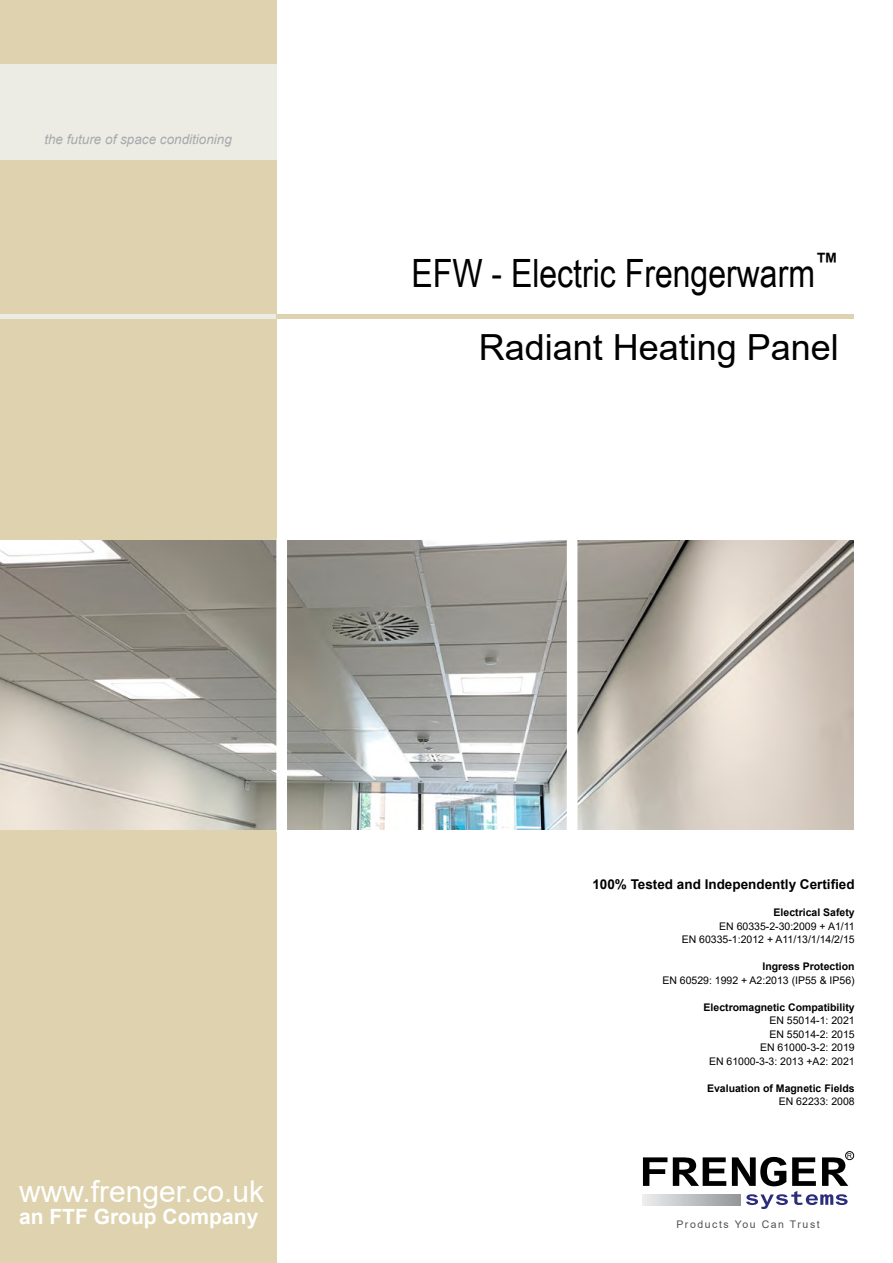
<style>
.page{position:relative;width:893px;height:1263px;background:#fff}
.page>*{position:absolute;margin:0;border:0;box-sizing:border-box;transform-origin:0 0}
.t1{font:39px "Arial Narrow";color:#000}
.t2{font:36px "Arial";color:#000}
.t3{font:30px "Arial";color:#fff}
.t4{font:700 21px "Arial";color:#fff}
.t5{font:700 13.5px "Arial";color:#000}
.t6{font:italic 13.5px "Arial";color:#a7a9ac}
.t7{font:10.5px/13.5px "Arial";color:#000;text-align:right}
.t8{font:700 10.5px "Arial";color:#000}
.t9{font:10.5px "Arial";letter-spacing:.15em;color:#525252}
</style>
<div class="page">
<div style="left:0;top:0;width:276px;height:1263px;background:#ded3ae"></div>
<img style="left:0;top:540px;width:854px;height:289px">
<div style="left:0;top:64px;width:276px;height:95px;background:#ecece5"></div>
<div style="left:0;top:314px;width:276px;height:5px;background:#ecece5"></div>
<div style="left:276px;top:314px;width:578px;height:5px;background:#ded3ae"></div>
<svg style="left:643px;top:1157px;width:24px;height:29px"></svg>
<svg style="left:673px;top:1157px;width:53px;height:29px"></svg>
<div style="left:845px;top:1151px;width:9px;height:9px;border:1px solid #000;border-radius:50%"></div>
<svg style="left:732px;top:1153px;width:120px;height:56px"></svg>
<svg style="left:642px;top:1194px;width:99px;height:11px"></svg>
<div style="left:276px;top:538px;width:11px;height:294px;background:#fff"></div>
<div style="left:567px;top:539px;width:10px;height:293px;background:#fff"></div>
<p class="t6" style="left:44px;top:131px;width:189px">the future of space conditioning</p>
<h1 class="t1" style="left:412px;top:245px;width:429px">EFW - Electric Frengerwarm<sup>™</sup></h1>
<h2 class="t2" style="left:479px;top:323px;width:362px">Radiant Heating Panel</h2>
<h3 class="t3" style="left:19px;top:1170px;width:247px">www.frenger.co.uk</h3>
<h3 class="t4" style="left:19px;top:1202px;width:241px">an FTF Group Company</h3>
<p class="t5" style="left:592px;top:875px;width:264px">100% Tested and Independently Certified</p>
<p class="t8" style="left:774px;top:905px;width:83px">Electrical Safety</p>
<p class="t7" style="left:682px;top:919px;width:174px">EN 60335-2-30:2009 + A1/11<br>EN 60335-1:2012 + A11/13/1/14/2/15</p>
<p class="t8" style="left:762px;top:959px;width:94px">Ingress Protection</p>
<p class="t7" style="left:662px;top:973px;width:194px">EN 60529: 1992 + A2:2013 (IP55 &amp; IP56)</p>
<p class="t8" style="left:704px;top:999px;width:153px">Electromagnetic Compatibility</p>
<p class="t7" style="left:709px;top:1013px;width:147px">EN 55014-1: 2021<br>EN 55014-2: 2015<br>EN 61000-3-2: 2019<br>EN 61000-3-3: 2013 +A2: 2021</p>
<p class="t8" style="left:707px;top:1080px;width:149px">Evaluation of Magnetic Fields</p>
<p class="t7" style="left:779px;top:1094px;width:77px">EN 62233: 2008</p>
<p class="t9" style="left:676px;top:1217px;width:145px">Products You Can Trust</p>
</div>
